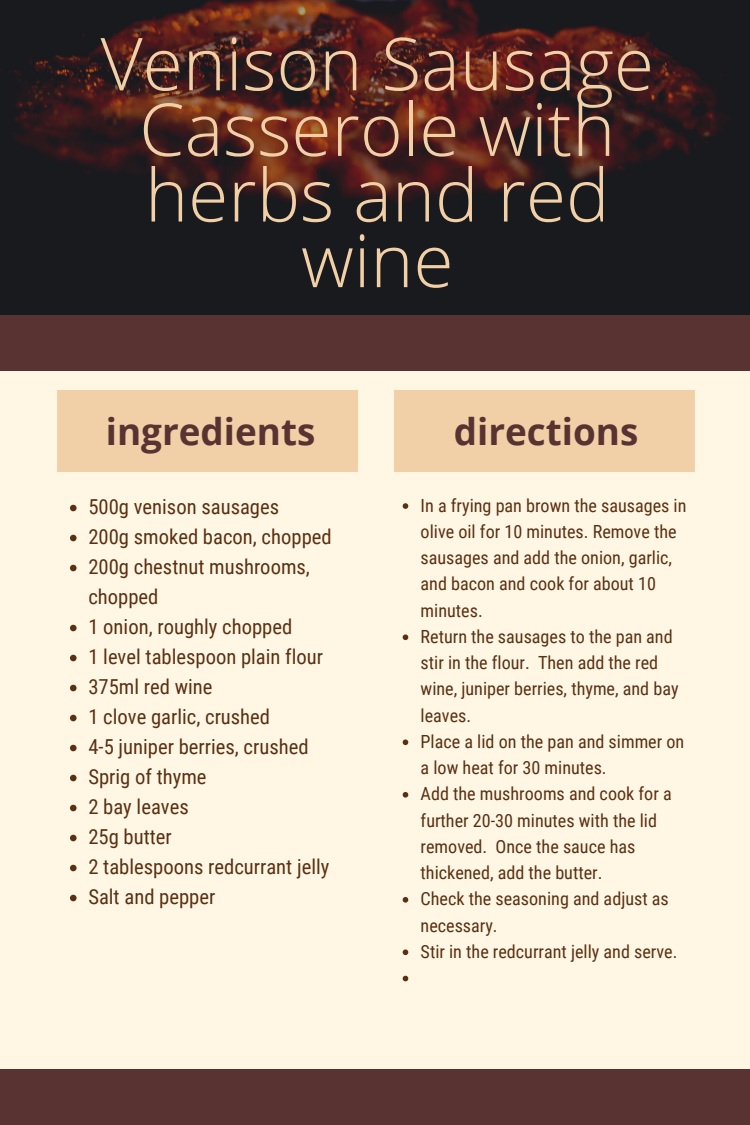
<style>
.page{position:relative;width:750px;height:1125px;background:#fff7e4}
.page>*{position:absolute;margin:0;border:0;box-sizing:border-box;transform-origin:0 0}
.t1{font:300 73.12px/65.6px "Open Sans";color:#f1cfa7;text-align:center}
.t2{font:700 36.88px "Open Sans";color:#593331}
.t3{font:20.62px/30px "Roboto Condensed";color:#5a3013}
.t4{font:18.12px/26.2px "Roboto Condensed";color:#5a3013}
</style>
<div class="page">
<img style="left:0;top:0;width:750px;height:316px">
<div style="left:57px;top:390px;width:301px;height:82px;background:#f1cfa7"></div>
<div style="left:0;top:1069px;width:750px;height:56px;background:#593331"></div>
<div style="left:394px;top:390px;width:301px;height:82px;background:#f1cfa7"></div>
<div style="left:0;top:316px;width:750px;height:55px;background:#593331"></div>
<svg style="left:70px;top:505px;width:7px;height:6px"></svg>
<svg style="left:70px;top:535px;width:7px;height:6px"></svg>
<svg style="left:70px;top:565px;width:7px;height:6px"></svg>
<svg style="left:70px;top:625px;width:7px;height:6px"></svg>
<svg style="left:70px;top:655px;width:7px;height:6px"></svg>
<svg style="left:70px;top:685px;width:7px;height:6px"></svg>
<svg style="left:70px;top:715px;width:7px;height:6px"></svg>
<svg style="left:70px;top:745px;width:7px;height:6px"></svg>
<svg style="left:70px;top:775px;width:7px;height:6px"></svg>
<svg style="left:70px;top:805px;width:7px;height:6px"></svg>
<svg style="left:70px;top:835px;width:7px;height:6px"></svg>
<svg style="left:70px;top:865px;width:7px;height:6px"></svg>
<svg style="left:70px;top:895px;width:7px;height:6px"></svg>
<svg style="left:403px;top:503px;width:5px;height:6px"></svg>
<svg style="left:403px;top:634px;width:5px;height:6px"></svg>
<svg style="left:403px;top:739px;width:5px;height:6px"></svg>
<svg style="left:403px;top:792px;width:5px;height:6px"></svg>
<svg style="left:403px;top:897px;width:5px;height:6px"></svg>
<svg style="left:403px;top:949px;width:5px;height:6px"></svg>
<svg style="left:403px;top:976px;width:5px;height:5px"></svg>
<p class="t1" style="left:101px;top:29px;width:555px">Venison Sausage<br>Casserole with herbs and red wine</p>
<p class="t2" style="left:106px;top:405px;width:211px">ingredients</p>
<p class="t2" style="left:454px;top:405px;width:186px">directions</p>
<p class="t3" style="left:88px;top:492px;width:192px">500g venison sausages</p>
<p class="t3" style="left:88px;top:522px;width:245px">200g smoked bacon, chopped</p>
<p class="t3" style="left:88px;top:552px;width:223px">200g chestnut mushrooms, chopped</p>
<p class="t3" style="left:88px;top:612px;width:205px">1 onion, roughly chopped</p>
<p class="t3" style="left:88px;top:642px;width:236px">1 level tablespoon plain flour</p>
<p class="t3" style="left:88px;top:672px;width:126px">375ml red wine</p>
<p class="t3" style="left:88px;top:702px;width:183px">1 clove garlic, crushed</p>
<p class="t3" style="left:88px;top:732px;width:222px">4-5 juniper berries, crushed</p>
<p class="t3" style="left:88px;top:762px;width:120px">Sprig of thyme</p>
<p class="t3" style="left:88px;top:792px;width:102px">2 bay leaves</p>
<p class="t3" style="left:88px;top:822px;width:85px">25g butter</p>
<p class="t3" style="left:88px;top:852px;width:242px">2 tablespoons redcurrant jelly</p>
<p class="t3" style="left:88px;top:882px;width:129px">Salt and pepper</p>
<p class="t4" style="left:421px;top:492px;width:267px">In a frying pan brown the sausages in olive oil for 10 minutes. Remove the sausages and add the onion, garlic, and bacon and cook for about 10 minutes.</p>
<p class="t4" style="left:421px;top:624px;width:259px">Return the sausages to the pan and stir in the flour. Then add the red wine, juniper berries, thyme, and bay leaves.</p>
<p class="t4" style="left:421px;top:729px;width:265px">Place a lid on the pan and simmer on a low heat for 30 minutes.</p>
<p class="t4" style="left:421px;top:781px;width:253px">Add the mushrooms and cook for a further 20-30 minutes with the lid removed. Once the sauce has thickened, add the butter.</p>
<p class="t4" style="left:421px;top:886px;width:250px">Check the seasoning and adjust as necessary.</p>
<p class="t4" style="left:421px;top:939px;width:258px">Stir in the redcurrant jelly and serve.</p>
</div>
